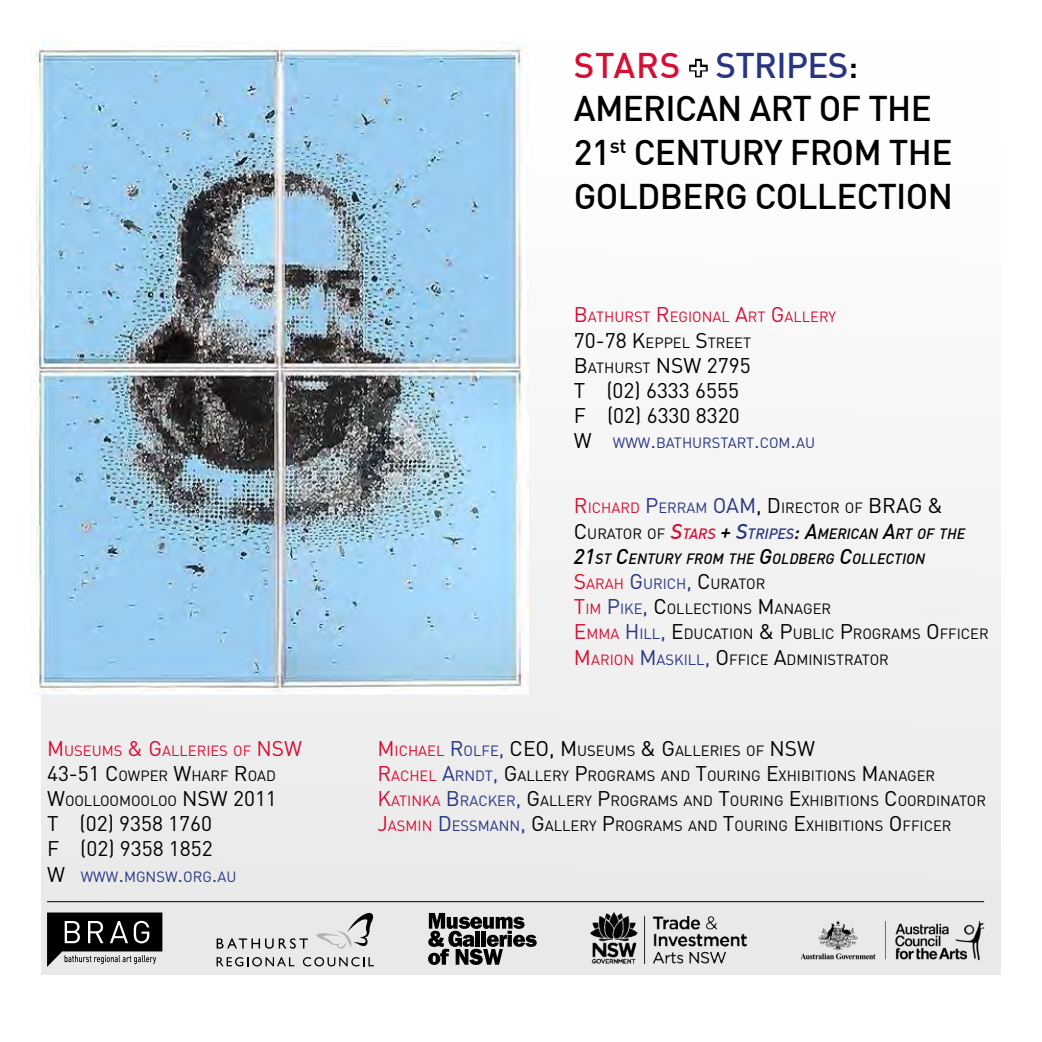
<style>
.page{position:relative;width:1042px;height:1042px;background:#fff}
.page>*{position:absolute;margin:0;border:0;box-sizing:border-box;transform-origin:0 0}
.t1{font:500 35px/43.8px "DIN Offc";letter-spacing:-.02em;color:#000}
.t2{font:21px/25.2px "DINOT";color:#000}
.t3{font:14.7px/25.2px "DINOT";color:#000}
.t4{font:italic 500 14.7px/25.2px "DIN Offc";color:#000}
.t5{font:14.7px/25.2px "DINOT";color:#d70e33}
.t6{font:14.7px "DINOT";color:#283583}
.s1{font-size:21px;color:#d70e33}
.s2{color:#d70e33}
.s3{font-size:21px}
.s4{font-size:21px;color:#000}
.s5{color:#fff}
.s6{color:#283583}
.s7{color:#000}
.s8{font-size:21px;color:#283583}
.s9{font-family:"DINOT";font-weight:400;font-style:normal;font-size:21px}
.s10{font-family:"DINOT";font-weight:400;font-style:normal}
</style>
<div class="page">
<div style="left:41px;top:40px;width:960px;height:935px;background:linear-gradient(to right,#e9e9e9,#f6f6f6)"></div>
<svg style="left:47px;top:912px;width:115px;height:55px;background:#4e4e4e"></svg>
<svg style="left:217px;top:938px;width:91px;height:10px"></svg>
<svg style="left:316px;top:913px;width:57px;height:37px;background:#cecece"></svg>
<svg style="left:217px;top:957px;width:77px;height:9px"></svg>
<svg style="left:303px;top:957px;width:71px;height:9px"></svg>
<img style="left:591px;top:912px;width:156px;height:51px">
<svg style="left:428px;top:913px;width:109px;height:52px;background:#7f7f7f"></svg>
<hr style="left:47px;top:901px;width:937px;height:1px;background:#000">
<img style="left:30px;top:43px;width:499px;height:651px">
<svg style="left:687px;top:57px;width:22px;height:22px"></svg>
<img style="left:800px;top:921px;width:184px;height:39px">
<p class="t3" style="left:47px;top:737px;width:230px"><span class="s1">M</span><span class="s2">USEUMS</span> <span class="s1">&amp; G</span><span class="s2">ALLERIES OF</span> <span class="s1">NSW<br></span><span class="s3">43-51 C</span>OWPER <span class="s3">W</span>HARF <span class="s3">R</span>OAD<br><span class="s3">W</span>OOLLOOM OOLOO <span class="s3">NSW</span></p>
<h2 class="t2" style="left:233px;top:785px;width:45px">2011</h2>
<h2 class="t2" style="left:47px;top:810px;width:167px">T (02) 9358 1760<br>F (02) 9358 1852</h2>
<p class="t6" style="left:47px;top:867px;width:191px"><span class="s4">W</span> WWW<span class="s3">.</span>M GNSW<span class="s3">.</span>ORG<span class="s3">.</span>AU</p>
<h1 class="t1" style="left:574px;top:42px;width:381px"><span class="s2">STARS</span> <span class="s5">+</span> <span class="s6">STRIPES</span>:<br>AMERICAN ART OF THE<br>21<sup>st</sup> CENTURY FROM THE<br>GOLDBERG COLLECTION</h1>
<p class="t5" style="left:574px;top:304px;width:264px"><span class="s3">B</span>ATHURST <span class="s3">R</span> EGIONAL <span class="s3">A</span>RT <span class="s3">G</span>ALLERY<br><span class="s4">70-78 K</span><span class="s7">EPPEL</span> <span class="s4">S</span><span class="s7">TREET<br></span><span class="s4">B</span><span class="s7">ATHURST</span> <span class="s4">NSW</span></p>
<h2 class="t2" style="left:574px;top:352px;width:178px;text-indent:133px">2795<br>T (02) 6333 6555<br>F (02) 6330 8320</h2>
<p class="t6" style="left:574px;top:434px;width:243px"><span class="s4">W</span> WWW<span class="s3">.</span>BATHURSTART<span class="s3">.</span>COM <span class="s3">.</span>AU</p>
<p class="t3" style="left:574px;top:495px;width:308px"><span class="s1">R</span><span class="s2">ICHARD</span> <span class="s8">P</span><span class="s6">ERRAM</span> <span class="s8">OAM</span><span class="s3">, D</span> IRECTOR OF <span class="s3">BRAG</span></p>
<h2 class="t2" style="left:927px;top:493px;width:17px">&amp;</h2>
<p class="t4" style="left:574px;top:520px;width:393px"><span class="s9">C</span> <span class="s10">URATOR OF</span> <span class="s1">S</span><span class="s2">TARS</span> <span class="s3">+</span> <span class="s8">S</span><span class="s6">TRIPES</span><span class="s3">: A</span>MERICAN <span class="s3">A</span>RT OF THE<br><span class="s3">21</span>ST <span class="s3">C</span>ENTURY FROM THE <span class="s3">G</span>OLDBERG <span class="s3">C</span>OLLECTION</p>
<p class="t3" style="left:574px;top:571px;width:416px"><span class="s1">S</span><span class="s2">ARAH</span> <span class="s8">G</span><span class="s6">URICH</span><span class="s8">,</span> <span class="s3">C</span>URATOR<br><span class="s1">T</span><span class="s2">IM</span> <span class="s8">P</span><span class="s6">IKE</span><span class="s8">,</span> <span class="s3">C</span>OLLECTIONS <span class="s3">M</span>ANAGER<br><span class="s1">E</span><span class="s2">MMA</span> <span class="s8">H</span> <span class="s6">ILL</span><span class="s8">,</span> <span class="s3">E</span>DUCATION <span class="s3">&amp; P</span>UBLIC <span class="s3">P</span>ROGRAMS <span class="s3">O</span> FFICER <span class="s1">M</span><span class="s2">ARION</span> <span class="s8">M</span><span class="s6">ASKILL</span><span class="s8">,</span> <span class="s3">O</span> FFICE <span class="s3">A</span>DM INISTRATOR</p>
<p class="t3" style="left:377px;top:737px;width:610px;text-indent:172px"><span class="s3">, M</span>USEUMS <span class="s3">&amp; G</span>ALLERIES OF <span class="s3">NSW<br></span><span class="s1">R</span><span class="s2">ACHEL</span> <span class="s8">A</span><span class="s6">RNDT</span><span class="s8">,</span> <span class="s3">G</span>ALLERY <span class="s3">P</span>ROGRAMS AND <span class="s3">T</span>OURING <span class="s3">E</span>XHIBITIONS <span class="s3">M</span>ANAGER <span class="s1">K</span><span class="s2">ATINKA</span> <span class="s8">B</span> <span class="s6">RACKER</span><span class="s8">,</span> <span class="s3">G</span>ALLERY <span class="s3">P</span>ROGRAMS AND <span class="s3">T</span>OURING <span class="s3">E</span>XHIBITIONS <span class="s3">C</span>OORDINATOR <span class="s1">J</span><span class="s2">ASM IN</span> <span class="s8">D</span> <span class="s6">ESSMANN</span><span class="s8">,</span> <span class="s3">G</span>ALLERY <span class="s3">P</span>ROGRAMS AND <span class="s3">T</span>OURING <span class="s3">E</span>XHIBITIONS <span class="s3">O</span> FFICER</p>
<p class="t5" style="left:377px;top:737px;width:146px"><span class="s3">M</span>ICHAEL <span class="s8">R</span><span class="s6">OLFE</span><span class="s8">,</span> <span class="s4">CEO</span></p>
</div>
